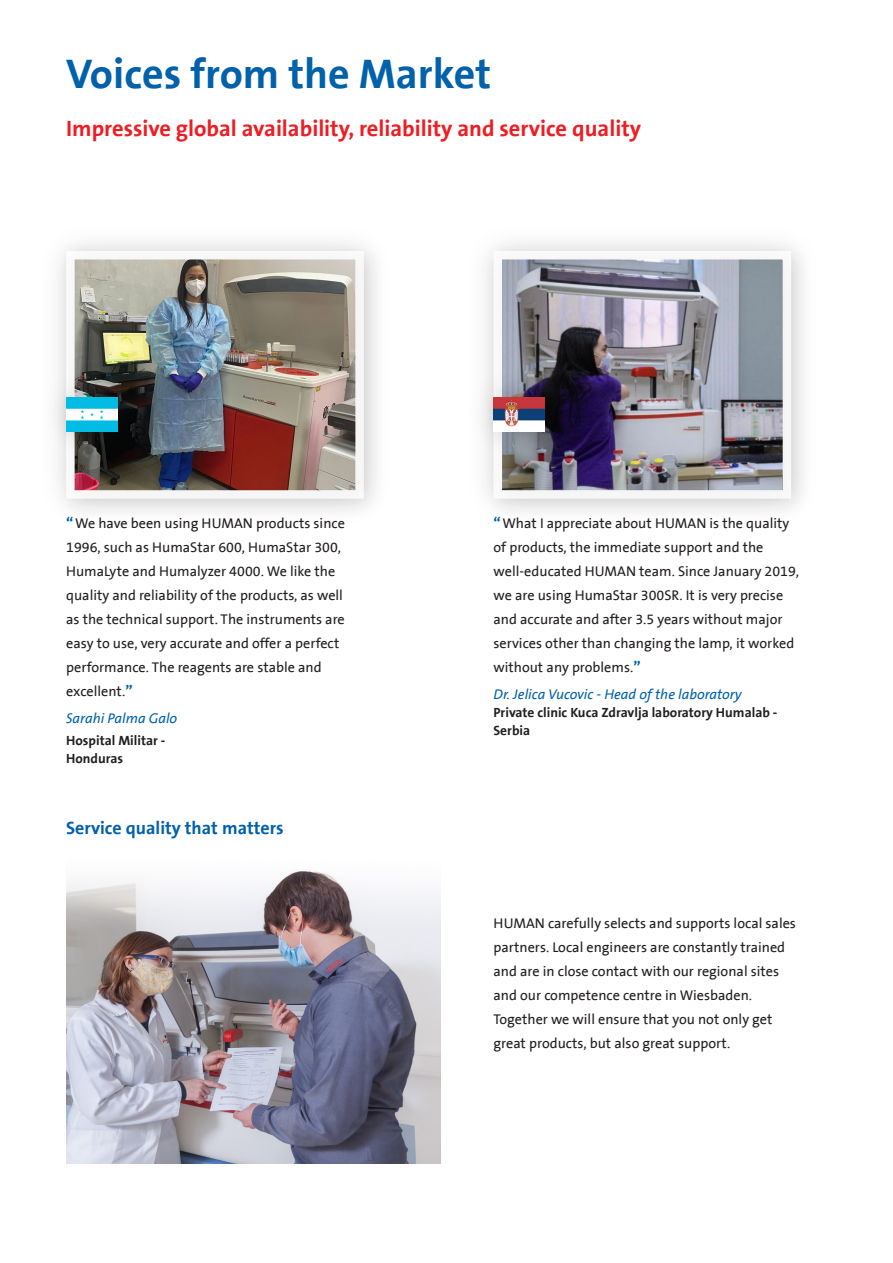
<style>
.page{position:relative;width:893px;height:1263px;background:#fff}
.page>*{position:absolute;margin:0;border:0;box-sizing:border-box;transform-origin:0 0}
.t1{font:700 42px "The Sans B7";color:#0161ab}
.t2{font:700 22.5px "The Sans B7";color:#ee1d23}
.t3{font:700 18px "The Sans B7";color:#0161ab}
.Human___Text{font:14.25px/24px "The Sans B5 Plain";color:#231f20}
.Human___Text-2{font:italic 14.25px "The Sans B5 Plain";color:#0161ab}
.Human___Text-3{font:700 13.5px/18px "The Sans B7";color:#231f20}
.s1{font-family:"The Sans B7";font-weight:700;font-size:15px;color:#0161ab}
</style>
<div class="page">
<img style="left:66px;top:870px;width:374px;height:293px">
<div style="left:34px;top:219px;width:362px;height:311px;background:#231f20;opacity:.15"></div>
<img style="left:62px;top:247px;width:306px;height:256px">
<div style="left:37px;top:366px;width:111px;height:95px;background:#231f20;opacity:.15"></div>
<img style="left:66px;top:397px;width:51px;height:34px">
<div style="left:462px;top:219px;width:361px;height:311px;background:#231f20;opacity:.15"></div>
<img style="left:489px;top:247px;width:306px;height:256px">
<div style="left:464px;top:366px;width:112px;height:95px;background:#231f20;opacity:.15"></div>
<img style="left:493px;top:397px;width:51px;height:34px">
<p class="t1" style="left:66px;top:52px;width:427px">Voices from the Market</p>
<p class="t2" style="left:66px;top:117px;width:576px">Impressive global availability, reliability and service quality</p>
<p class="Human___Text" style="left:66px;top:512px;width:280px"><span class="s1">“</span>We have been using HUMAN products since 1996, such as HumaStar 600, HumaStar 300, HumaLyte and Humalyzer 4000. We like the quality and reliability of the products, as well as the technical support. The instruments are easy to use, very accurate and offer a perfect performance. The reagents are stable and excellent.<span class="s1">”</span></p>
<p class="Human___Text-2" style="left:66px;top:711px;width:113px">Sarahi Palma Galo</p>
<p class="Human___Text-3" style="left:66px;top:732px;width:101px">Hospital Militar -<br>Honduras</p>
<p class="t3" style="left:66px;top:818px;width:219px">Service quality that matters</p>
<p class="Human___Text" style="left:493px;top:512px;width:307px"><span class="s1">“</span>What I appreciate about HUMAN is the quality of products, the immediate support and the well-educated HUMAN team. Since January 2019, we are using HumaStar 300SR. It is very precise and accurate and after 3.5 years without major services other than changing the lamp, it worked without any problems.<span class="s1">”</span></p>
<p class="Human___Text-2" style="left:493px;top:687px;width:250px">Dr. Jelica Vucovic - Head of the laboratory</p>
<p class="Human___Text-3" style="left:493px;top:704px;width:285px">Private clinic Kuca Zdravlja laboratory Humalab -<br>Serbia</p>
<p class="Human___Text" style="left:493px;top:912px;width:304px">HUMAN carefully selects and supports local sales partners. Local engineers are constantly trained and are in close contact with our regional sites and our competence centre in Wiesbaden.</p>
<p class="Human___Text" style="left:493px;top:1008px;width:280px">Together we will ensure that you not only get great products, but also great support.</p>
</div>
